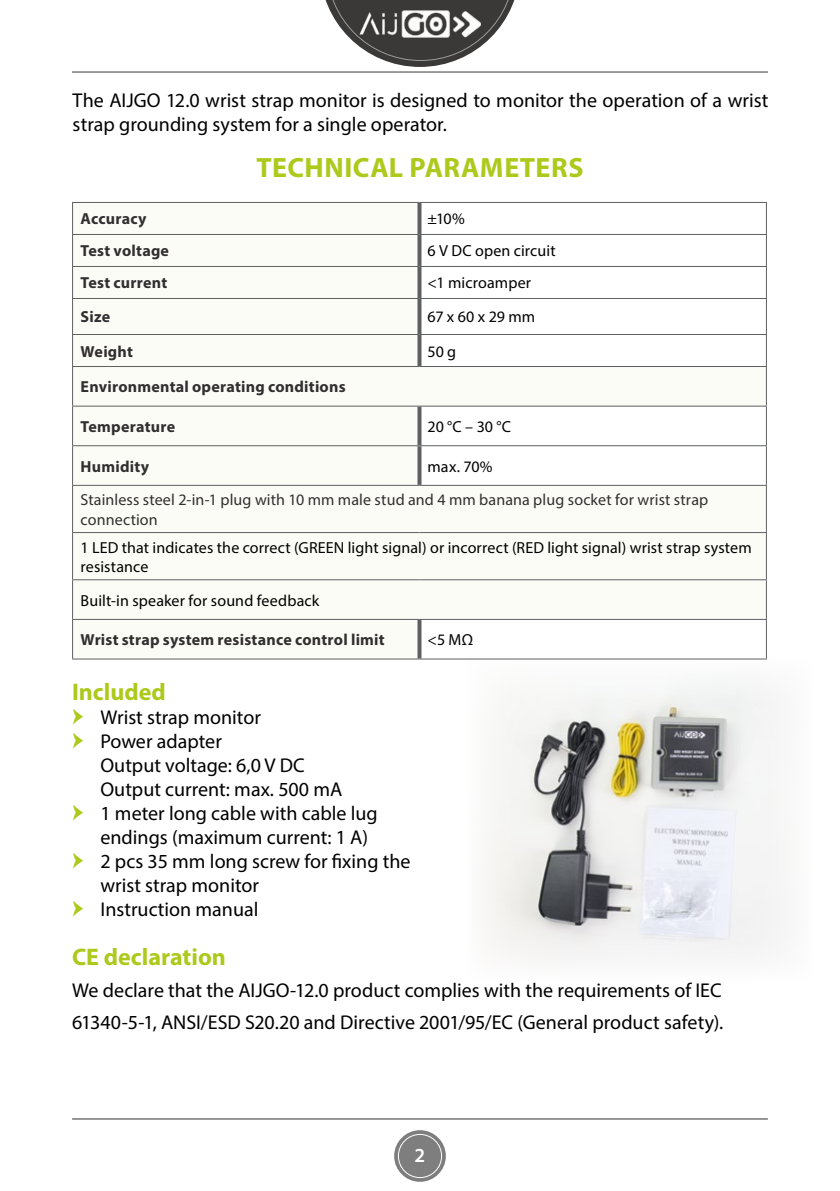
<style>
.page{position:relative;width:840px;height:1191px;background:#fff}
.page>*{position:absolute;margin:0;border:0;box-sizing:border-box;transform-origin:0 0}
.t1{font:700 28px "Myriad Pro";letter-spacing:.02em;color:#adc91b}
.t2{font:700 24px "Myriad Pro";color:#adc91b}
.t3{font:20px/24px "Myriad Pro";color:#000}
.t4{font:600 20px "Myriad Pro";color:#fff}
.t5{font:16px/19.2px "Myriad Pro";letter-spacing:.005em;color:#000}
.t6{font:700 16px "Myriad Pro";letter-spacing:.015em;color:#312f30}
.t7{font:16px/19.2px "Myriad Pro";letter-spacing:.01em;color:#312f30}
.s1{font-family:"Minion Pro";font-size:28px;color:#adc91b}
</style>
<div class="page">
<svg style="left:394px;top:1130px;width:51px;height:51px;background:#858484"></svg>
<div style="left:397px;top:1134px;width:45px;height:44px;border:1px solid #fff;border-radius:50%"></div>
<svg style="left:325px;top:0;width:190px;height:67px"></svg>
<hr style="left:72px;top:1118px;width:695px;height:1px;background:#312f30">
<hr style="left:72px;top:72px;width:695px;height:1px;background:#3a3938">
<svg style="left:73px;top:203px;width:692px;height:455px"></svg>
<hr style="left:72px;top:202px;width:347px;height:1px;background:#5e5f61">
<hr style="left:72px;top:203px;width:1px;height:31px;background:#5e5f61">
<hr style="left:419px;top:202px;width:347px;height:1px;background:#5e5f61">
<hr style="left:765px;top:203px;width:1px;height:31px;background:#5e5f61">
<hr style="left:72px;top:234px;width:347px;height:1px;background:#5e5f61">
<hr style="left:72px;top:235px;width:1px;height:31px;background:#5e5f61">
<hr style="left:419px;top:234px;width:347px;height:1px;background:#5e5f61">
<hr style="left:765px;top:235px;width:1px;height:31px;background:#5e5f61">
<hr style="left:72px;top:266px;width:347px;height:1px;background:#5e5f61">
<hr style="left:72px;top:267px;width:1px;height:31px;background:#5e5f61">
<hr style="left:419px;top:266px;width:347px;height:1px;background:#5e5f61">
<hr style="left:765px;top:267px;width:1px;height:31px;background:#5e5f61">
<hr style="left:72px;top:298px;width:347px;height:1px;background:#5e5f61">
<hr style="left:72px;top:299px;width:1px;height:35px;background:#5e5f61">
<hr style="left:419px;top:298px;width:347px;height:1px;background:#5e5f61">
<hr style="left:765px;top:299px;width:1px;height:35px;background:#5e5f61">
<hr style="left:72px;top:334px;width:347px;height:1px;background:#5e5f61">
<hr style="left:72px;top:335px;width:1px;height:31px;background:#5e5f61">
<hr style="left:419px;top:334px;width:347px;height:1px;background:#5e5f61">
<hr style="left:765px;top:335px;width:1px;height:31px;background:#5e5f61">
<hr style="left:72px;top:366px;width:347px;height:1px;background:#5e5f61">
<hr style="left:72px;top:367px;width:1px;height:38px;background:#5e5f61">
<hr style="left:419px;top:366px;width:347px;height:1px;background:#5e5f61">
<hr style="left:765px;top:367px;width:1px;height:38px;background:#5e5f61">
<hr style="left:72px;top:405px;width:347px;height:1px;background:#5e5f61">
<hr style="left:72px;top:406px;width:1px;height:39px;background:#5e5f61">
<hr style="left:419px;top:405px;width:347px;height:1px;background:#5e5f61">
<hr style="left:765px;top:406px;width:1px;height:39px;background:#5e5f61">
<hr style="left:72px;top:445px;width:347px;height:1px;background:#5e5f61">
<hr style="left:72px;top:446px;width:1px;height:39px;background:#5e5f61">
<hr style="left:419px;top:445px;width:347px;height:1px;background:#5e5f61">
<hr style="left:765px;top:446px;width:1px;height:39px;background:#5e5f61">
<hr style="left:72px;top:485px;width:347px;height:1px;background:#5e5f61">
<hr style="left:72px;top:486px;width:1px;height:46px;background:#5e5f61">
<hr style="left:419px;top:485px;width:347px;height:1px;background:#5e5f61">
<hr style="left:765px;top:486px;width:1px;height:46px;background:#5e5f61">
<hr style="left:72px;top:532px;width:347px;height:1px;background:#5e5f61">
<hr style="left:72px;top:533px;width:1px;height:46px;background:#5e5f61">
<hr style="left:419px;top:532px;width:347px;height:1px;background:#5e5f61">
<hr style="left:765px;top:533px;width:1px;height:46px;background:#5e5f61">
<hr style="left:72px;top:579px;width:347px;height:1px;background:#5e5f61">
<hr style="left:72px;top:580px;width:1px;height:39px;background:#5e5f61">
<hr style="left:419px;top:579px;width:347px;height:1px;background:#5e5f61">
<hr style="left:765px;top:580px;width:1px;height:39px;background:#5e5f61">
<hr style="left:72px;top:619px;width:347px;height:1px;background:#5e5f61">
<hr style="left:72px;top:620px;width:1px;height:38px;background:#5e5f61">
<hr style="left:419px;top:619px;width:347px;height:1px;background:#5e5f61">
<hr style="left:765px;top:620px;width:1px;height:38px;background:#5e5f61">
<hr style="left:72px;top:658px;width:347px;height:1px;background:#5e5f61">
<hr style="left:419px;top:658px;width:347px;height:1px;background:#5e5f61">
<svg style="left:417px;top:203px;width:4px;height:31px"></svg>
<svg style="left:417px;top:235px;width:4px;height:31px"></svg>
<svg style="left:417px;top:267px;width:4px;height:31px"></svg>
<svg style="left:417px;top:299px;width:4px;height:35px"></svg>
<svg style="left:417px;top:335px;width:4px;height:31px"></svg>
<svg style="left:417px;top:406px;width:4px;height:39px"></svg>
<svg style="left:417px;top:446px;width:4px;height:39px"></svg>
<svg style="left:417px;top:620px;width:4px;height:38px"></svg>
<img style="left:466px;top:659px;width:316px;height:299px">
<p class="t3" style="left:73px;top:88px;width:696px">The AIJGO 12.0 wrist strap monitor is designed to monitor the operation of a wrist strap grounding system for a single operator.</p>
<h1 class="t1" style="left:256px;top:149px;width:328px">TECHNICAL PARAMETERS</h1>
<p class="t6" style="left:80px;top:209px;width:67px">Accuracy</p>
<p class="t5" style="left:427px;top:209px;width:39px">±10%</p>
<p class="t6" style="left:80px;top:241px;width:90px">Test voltage</p>
<p class="t5" style="left:427px;top:241px;width:129px">6 V DC open circuit</p>
<p class="t6" style="left:80px;top:273px;width:88px">Test current</p>
<p class="t5" style="left:427px;top:273px;width:105px">&lt;1 microamper</p>
<p class="t6" style="left:80px;top:307px;width:31px">Size</p>
<p class="t5" style="left:427px;top:307px;width:109px">67 x 60 x 29 mm</p>
<p class="t6" style="left:80px;top:341px;width:54px">Weight</p>
<p class="t5" style="left:427px;top:341px;width:30px">50 g</p>
<p class="t6" style="left:80px;top:376px;width:266px">Environmental operating conditions</p>
<p class="t6" style="left:80px;top:416px;width:96px">Temperature</p>
<p class="t5" style="left:427px;top:417px;width:85px">20 °C – 30 °C</p>
<p class="t6" style="left:80px;top:456px;width:70px">Humidity</p>
<p class="t5" style="left:427px;top:456px;width:67px">max. 70%</p>
<p class="t7" style="left:80px;top:490px;width:629px">Stainless steel 2-in-1 plug with 10 mm male stud and 4 mm banana plug socket for wrist strap connection</p>
<p class="t5" style="left:80px;top:537px;width:672px">1 LED that indicates the correct (GREEN light signal) or incorrect (RED light signal) wrist strap system resistance</p>
<p class="t5" style="left:80px;top:590px;width:240px">Built-in speaker for sound feedback</p>
<p class="t6" style="left:80px;top:629px;width:305px">Wrist strap system resistance control limit</p>
<p class="t5" style="left:427px;top:630px;width:47px">&lt;5 MΩ</p>
<p class="t2" style="left:72px;top:676px;width:95px">Included</p>
<p class="t3" style="left:72px;top:704px;width:190px"><span class="s1">ӹ</span> Wrist strap monitor <span class="s1">ӹ</span> Power adapter</p>
<p class="t3" style="left:100px;top:752px;width:206px">Output voltage: 6,0 V DC</p>
<p class="t3" style="left:100px;top:776px;width:243px">Output current: max. 500 mA</p>
<p class="t3" style="left:72px;top:800px;width:307px"><span class="s1">ӹ</span> 1 meter long cable with cable lug</p>
<p class="t3" style="left:100px;top:824px;width:269px">endings (maximum current: 1 A)</p>
<p class="t3" style="left:72px;top:848px;width:340px"><span class="s1">ӹ</span> 2 pcs 35 mm long screw for fixing the</p>
<p class="t3" style="left:100px;top:872px;width:160px">wrist strap monitor</p>
<p class="t3" style="left:72px;top:896px;width:188px"><span class="s1">ӹ</span> Instruction manual</p>
<p class="t2" style="left:72px;top:940px;width:155px">CE declaration</p>
<p class="t3" style="left:72px;top:973px;width:652px;line-height:32px">We declare that the AIJGO-12.0 product complies with the requirements of IEC<br>61340-5-1, ANSI/ESD S20.20 and Directive 2001/95/EC (General product safety).</p>
<p class="t4" style="left:414px;top:1142px;width:12px">2</p>
</div>
